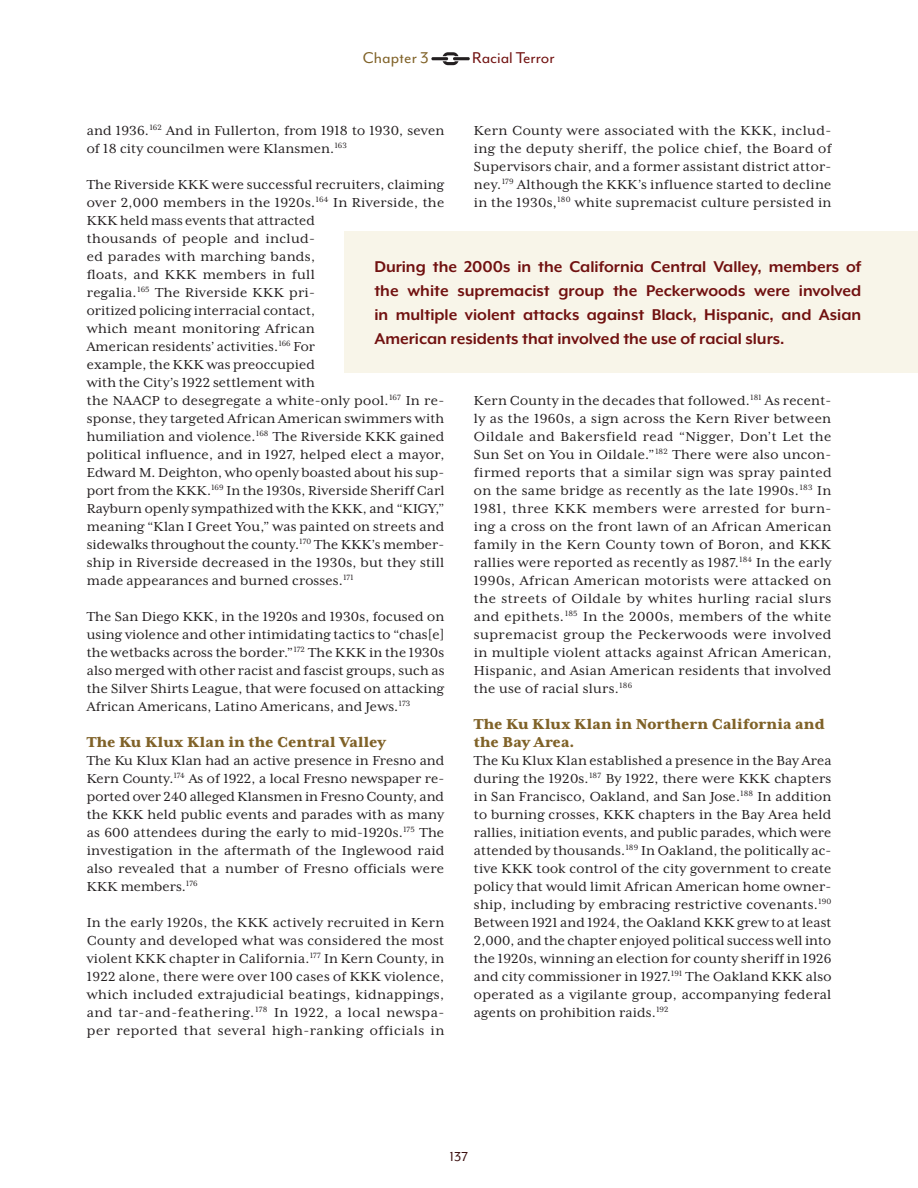
<style>
.page{position:relative;width:918px;height:1188px;background:#fff}
.page>*{position:absolute;margin:0;border:0;box-sizing:border-box;transform-origin:0 0}
.t1{font:700 18px "Mr Eaves XL Mod OT";color:#711110}
.t2{font:18px "Mr Eaves Mod OT";color:#711110}
.t3{font:18px "Mr Eaves Mod OT";color:#806228}
.t4{font:800 16.5px/18px "Mrs Eaves XL Serif OT";letter-spacing:.01em;color:#806228}
.t5{font:15px/18px "Mrs Eaves XL Serif OT";letter-spacing:.01em;color:#231f20;text-align:justify}
.t6{font:15px "Mr Eaves Mod OT";color:#3b0f0f}
</style>
<div class="page">
<hr style="left:431px;top:57px;width:17px;height:3px;background:#231f20">
<hr style="left:453px;top:57px;width:17px;height:3px;background:#231f20">
<svg style="left:443px;top:52px;width:16px;height:13px"></svg>
<div style="left:345px;top:231px;width:573px;height:142px;background:#f8f5e9"></div>
<p class="t3" style="left:363px;top:48px;width:67px">Chapter 3</p>
<p class="t2" style="left:472px;top:48px;width:84px">Racial Terror</p>
<p class="t5" style="left:87px;top:122px;width:359px">and 1936.<sup>162</sup> And in Fullerton, from 1918 to 1930, seven of 18 city councilmen were Klansmen.<sup>163</sup></p>
<p class="t5" style="left:87px;top:176px;width:359px;text-align:left">The Riverside KKK were successful recruiters, claiming over 2,000 members in the 1920s.<sup>164</sup> In Riverside, the KKK held mass events that attracted<br>thousands of people and includ-<br>ed parades with marching bands,</p>
<p class="t1" style="left:374px;top:257px;width:488px">During the 2000s in the California Central Valley, members of</p>
<p class="t5" style="left:474px;top:122px;width:359px">Kern County were associated with the KKK, includ&shy;ing the deputy sheriff, the police chief, the Board of Supervisors chair, and a former assistant district attor&shy;ney.<sup>179</sup> Although the KKK’s influence started to decline in the 1930s,<sup>180</sup> white supremacist culture persisted in</p>
<p class="t5" style="left:87px;top:266px;width:230px">foats, and KKK members in full regalia.<sup>165</sup> The Riverside KKK pri-</p>
<p class="t1" style="left:374px;top:281px;width:488px">the white supremacist group the Peckerwoods were involved</p>
<p class="t5" style="left:87px;top:302px;width:230px">oritized policing interracial contact,</p>
<p class="t1" style="left:374px;top:305px;width:488px">in multiple violent attacks against Black, Hispanic, and Asian</p>
<p class="t5" style="left:87px;top:320px;width:230px">which meant monitoring African</p>
<p class="t1" style="left:374px;top:329px;width:412px">American residents that involved the use of racial slurs.</p>
<p class="t5" style="left:87px;top:338px;width:359px;text-align:left">American residents’ activities.<sup>166</sup> For<br>example, the KKK was preoccupied<br>with the City’s 1922 settlement with<br>the NAACP to desegregate a white-only pool.<sup>167</sup> In re&shy;sponse, they targeted African American swimmers with humiliation and violence.<sup>168</sup> The Riverside KKK gained political infuence, and in 1927, helped elect a mayor, Edward M. Deighton, who openly boasted about his sup&shy;port from the KKK.<sup>169</sup> In the 1930s, Riverside Sheriff Carl Rayburn openly sympathized with the KKK, and “KIGY,” meaning “Klan I Greet You,” was painted on streets and sidewalks throughout the county.<sup>170</sup> The KKK’s member&shy;ship in Riverside decreased in the 1930s, but they still made appearances and burned crosses.<sup>171</sup></p>
<p class="t5" style="left:87px;top:608px;width:359px">The San Diego KKK, in the 1920s and 1930s, focused on using violence and other intimidating tactics to “chas[e] the wetbacks across the border.”<sup>172</sup> The KKK in the 1930s also merged with other racist and fascist groups, such as the Silver Shirts League, that were focused on attacking African Americans, Latino Americans, and Jews.<sup>173</sup></p>
<p class="t4" style="left:87px;top:733px;width:301px">The Ku Klux Klan in the Central Valley</p>
<p class="t5" style="left:87px;top:752px;width:359px">The Ku Klux Klan had an active presence in Fresno and Kern County.<sup>174</sup> As of 1922, a local Fresno newspaper re&shy;ported over 240 alleged Klansmen in Fresno County, and the KKK held public events and parades with as many as 600 attendees during the early to mid-1920s.<sup>175</sup> The investigation in the aftermath of the Inglewood raid also revealed that a number of Fresno offcials were KKK members.<sup>176</sup></p>
<p class="t5" style="left:87px;top:914px;width:359px">In the early 1920s, the KKK actively recruited in Kern County and developed what was considered the most violent KKK chapter in California.<sup>177</sup> In Kern County, in 1922 alone, there were over 100 cases of KKK violence, which included extrajudicial beatings, kidnappings, and tar-and-feathering.<sup>178</sup> In 1922, a local newspa&shy;per reported that several high-ranking officials in</p>
<p class="t5" style="left:474px;top:392px;width:359px">Kern County in the decades that followed.<sup>181</sup> As recent&shy;ly as the 1960s, a sign across the Kern River between Oildale and Bakersfield read “Nigger, Don’t Let the Sun Set on You in Oildale.”<sup>182</sup> There were also uncon&shy;firmed reports that a similar sign was spray painted on the same bridge as recently as the late 1990s.<sup>183</sup> In 1981, three KKK members were arrested for burn&shy;ing a cross on the front lawn of an African American family in the Kern County town of Boron, and KKK rallies were reported as recently as 1987.<sup>184</sup> In the early 1990s, African American motorists were attacked on the streets of Oildale by whites hurling racial slurs and epithets.<sup>185</sup> In the 2000s, members of the white supremacist group the Peckerwoods were involved in multiple violent attacks against African American, Hispanic, and Asian American residents that involved the use of racial slurs.<sup>186</sup></p>
<p class="t4" style="left:474px;top:715px;width:352px">The Ku Klux Klan in Northern California and the Bay Area.</p>
<p class="t5" style="left:474px;top:752px;width:359px">The Ku Klux Klan established a presence in the Bay Area during the 1920s.<sup>187</sup> By 1922, there were KKK chapters in San Francisco, Oakland, and San Jose.<sup>188</sup> In addition to burning crosses, KKK chapters in the Bay Area held rallies, initiation events, and public parades, which were attended by thousands.<sup>189</sup> In Oakland, the politically ac&shy;tive KKK took control of the city government to create policy that would limit African American home owner&shy;ship, including by embracing restrictive covenants.<sup>190<br></sup>Between 1921 and 1924, the Oakland KKK grew to at least 2,000, and the chapter enjoyed political success well into the 1920s, winning an election for county sheriff in 1926 and city commissioner in 1927.<sup>191</sup> The Oakland KKK also operated as a vigilante group, accompanying federal agents on prohibition raids.<sup>192</sup></p>
<p class="t6" style="left:450px;top:1148px;width:20px">137</p>
</div>
